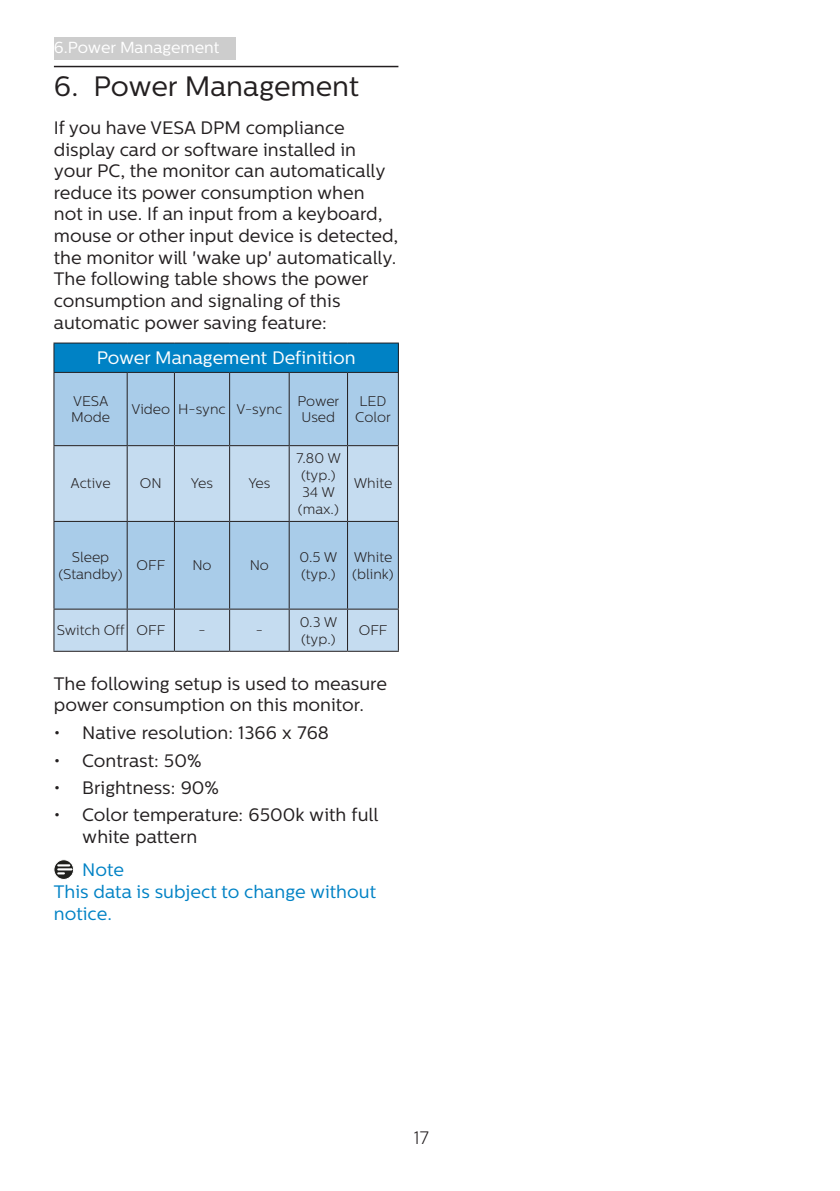
<style>
.page{position:relative;width:840px;height:1191px;background:#fff}
.page>*{position:absolute;margin:0;border:0;box-sizing:border-box;transform-origin:0 0}
.t1{font:28px "Centrale Sans";color:#231f20}
.chapter-paragraph{font:18px/21.6px "Centrale Sans";color:#231f20}
.Heading_4{font:18px/21.6px "Centrale Sans";color:#231f20}
.Note_body{font:18px/21.6px "Centrale Sans";color:#0082c5}
.t2{font:18px "Centrale Sans";color:#fff}
.Heading_4_Blue{font:18px "Centrale Sans";color:#0082c5}
.t3{font:300 18px "Centrale Sans";color:#231f20}
.t4{font:16px "Centrale Sans";color:#fff}
.t5{font:300 14px/16.8px "Centrale Sans";color:#231f20}
</style>
<div class="page">
<div style="left:54px;top:37px;width:181px;height:23px;background:#cdcdcd"></div>
<hr style="left:54px;top:66px;width:344px;height:1px;background:#231f20">
<div style="left:54px;top:343px;width:344px;height:29px;background:#0082c5"></div>
<div style="left:54px;top:373px;width:343px;height:72px;background:#a9cce9"></div>
<svg style="left:54px;top:446px;width:343px;height:205px;background:#b7d3ea"></svg>
<hr style="left:53px;top:342px;width:74px;height:1px;background:#231f20">
<svg style="left:53px;top:343px;width:1px;height:29px"></svg>
<hr style="left:127px;top:342px;width:47px;height:1px;background:#231f20">
<hr style="left:174px;top:342px;width:55px;height:1px;background:#231f20">
<hr style="left:229px;top:342px;width:60px;height:1px;background:#231f20">
<hr style="left:289px;top:342px;width:58px;height:1px;background:#231f20">
<hr style="left:347px;top:342px;width:51px;height:1px;background:#231f20">
<svg style="left:397px;top:343px;width:1px;height:29px"></svg>
<hr style="left:53px;top:372px;width:74px;height:1px;background:#231f20">
<hr style="left:53px;top:373px;width:1px;height:72px;background:#231f20">
<hr style="left:127px;top:372px;width:47px;height:1px;background:#231f20">
<hr style="left:127px;top:373px;width:1px;height:72px;background:#231f20">
<hr style="left:174px;top:372px;width:55px;height:1px;background:#231f20">
<hr style="left:174px;top:373px;width:1px;height:72px;background:#231f20">
<hr style="left:229px;top:372px;width:60px;height:1px;background:#231f20">
<hr style="left:229px;top:373px;width:1px;height:72px;background:#231f20">
<hr style="left:289px;top:372px;width:58px;height:1px;background:#231f20">
<hr style="left:288px;top:373px;width:1px;height:72px;background:#231f20">
<hr style="left:347px;top:372px;width:51px;height:1px;background:#231f20">
<hr style="left:347px;top:373px;width:1px;height:72px;background:#231f20">
<hr style="left:397px;top:373px;width:1px;height:72px;background:#231f20">
<hr style="left:53px;top:445px;width:74px;height:1px;background:#231f20">
<hr style="left:53px;top:446px;width:1px;height:75px;background:#231f20">
<hr style="left:127px;top:445px;width:47px;height:1px;background:#231f20">
<hr style="left:127px;top:446px;width:1px;height:75px;background:#231f20">
<hr style="left:174px;top:445px;width:55px;height:1px;background:#231f20">
<hr style="left:174px;top:446px;width:1px;height:75px;background:#231f20">
<hr style="left:229px;top:445px;width:60px;height:1px;background:#231f20">
<hr style="left:229px;top:446px;width:1px;height:75px;background:#231f20">
<hr style="left:289px;top:445px;width:58px;height:1px;background:#231f20">
<hr style="left:288px;top:446px;width:1px;height:75px;background:#231f20">
<hr style="left:347px;top:445px;width:51px;height:1px;background:#231f20">
<hr style="left:347px;top:446px;width:1px;height:75px;background:#231f20">
<hr style="left:397px;top:446px;width:1px;height:75px;background:#231f20">
<hr style="left:53px;top:521px;width:74px;height:1px;background:#231f20">
<hr style="left:53px;top:522px;width:1px;height:86px;background:#231f20">
<hr style="left:127px;top:521px;width:47px;height:1px;background:#231f20">
<hr style="left:127px;top:522px;width:1px;height:86px;background:#231f20">
<hr style="left:174px;top:521px;width:55px;height:1px;background:#231f20">
<hr style="left:174px;top:522px;width:1px;height:86px;background:#231f20">
<hr style="left:229px;top:521px;width:60px;height:1px;background:#231f20">
<hr style="left:229px;top:522px;width:1px;height:86px;background:#231f20">
<hr style="left:289px;top:521px;width:58px;height:1px;background:#231f20">
<hr style="left:288px;top:522px;width:1px;height:86px;background:#231f20">
<hr style="left:347px;top:521px;width:51px;height:1px;background:#231f20">
<hr style="left:347px;top:522px;width:1px;height:86px;background:#231f20">
<hr style="left:397px;top:522px;width:1px;height:86px;background:#231f20">
<hr style="left:53px;top:608px;width:74px;height:1px;background:#231f20">
<hr style="left:53px;top:609px;width:1px;height:42px;background:#231f20">
<hr style="left:127px;top:608px;width:47px;height:1px;background:#231f20">
<hr style="left:127px;top:609px;width:1px;height:42px;background:#231f20">
<hr style="left:174px;top:608px;width:55px;height:1px;background:#231f20">
<hr style="left:174px;top:609px;width:1px;height:42px;background:#231f20">
<hr style="left:229px;top:608px;width:60px;height:1px;background:#231f20">
<hr style="left:229px;top:609px;width:1px;height:42px;background:#231f20">
<hr style="left:289px;top:608px;width:58px;height:1px;background:#231f20">
<hr style="left:288px;top:609px;width:1px;height:42px;background:#231f20">
<hr style="left:347px;top:608px;width:51px;height:1px;background:#231f20">
<hr style="left:347px;top:609px;width:1px;height:42px;background:#231f20">
<hr style="left:397px;top:609px;width:1px;height:42px;background:#231f20">
<hr style="left:53px;top:651px;width:74px;height:1px;background:#231f20">
<hr style="left:127px;top:651px;width:47px;height:1px;background:#231f20">
<hr style="left:174px;top:651px;width:55px;height:1px;background:#231f20">
<hr style="left:229px;top:651px;width:60px;height:1px;background:#231f20">
<hr style="left:289px;top:651px;width:58px;height:1px;background:#231f20">
<hr style="left:347px;top:651px;width:51px;height:1px;background:#231f20">
<svg style="left:54px;top:859px;width:20px;height:20px"></svg>
<div style="left:54px;top:859px;width:20px;height:20px;border:1px solid #fff;border-radius:50%"></div>
<svg style="left:58px;top:864px;width:13px;height:10px"></svg>
<p class="t4" style="left:54px;top:38px;width:167px">6.Power Management</p>
<p class="t1" style="left:54px;top:70px;width:306px">6. Power Management</p>
<p class="chapter-paragraph" style="left:54px;top:117px;width:346px">If you have VESA DPM compliance display card or software installed in your PC, the monitor can automatically reduce its power consumption when<br>not in use. If an input from a keyboard, mouse or other input device is detected, the monitor will 'wake up' automatically.<br>The following table shows the power consumption and signaling of this automatic power saving feature:</p>
<p class="t2" style="left:97px;top:347px;width:260px">Power Management Definition</p>
<p class="t5" style="left:71px;top:392px;width:40px">VESA<br>Mode</p>
<p class="t5" style="left:131px;top:401px;width:40px">Video</p>
<p class="t5" style="left:178px;top:401px;width:49px">H-sync</p>
<p class="t5" style="left:236px;top:401px;width:47px">V-sync</p>
<p class="t5" style="left:297px;top:392px;width:43px">Power<br>Used</p>
<p class="t5" style="left:355px;top:392px;width:37px;text-align:center">LED<br>Color</p>
<p class="t5" style="left:70px;top:475px;width:42px">Active</p>
<p class="t5" style="left:140px;top:475px;width:23px">ON</p>
<p class="t5" style="left:191px;top:475px;width:24px">Yes</p>
<p class="t5" style="left:248px;top:475px;width:24px">Yes</p>
<p class="t5" style="left:296px;top:450px;width:46px;text-align:center">7.80 W (typ.)</p>
<p class="t5" style="left:298px;top:483px;width:42px">34 W (max.)</p>
<p class="t5" style="left:353px;top:475px;width:40px">White</p>
<p class="t5" style="left:58px;top:548px;width:66px;text-align:center">Sleep (Standby)</p>
<p class="t5" style="left:136px;top:557px;width:30px">OFF</p>
<p class="t5" style="left:192px;top:557px;width:21px">No</p>
<p class="t5" style="left:250px;top:557px;width:21px">No</p>
<p class="t5" style="left:299px;top:548px;width:39px">0.5 W (typ.)</p>
<p class="t5" style="left:352px;top:548px;width:43px">White (blink)</p>
<p class="t5" style="left:299px;top:613px;width:39px">0.3 W (typ.)</p>
<p class="t5" style="left:358px;top:622px;width:30px">OFF</p>
<p class="Heading_4" style="left:54px;top:673px;width:334px">The following setup is used to measure power consumption on this monitor.</p>
<p class="chapter-paragraph" style="left:54px;top:722px;width:276px">• Native resolution: 1366 x 768</p>
<p class="chapter-paragraph" style="left:54px;top:749px;width:149px">• Contrast: 50%</p>
<p class="chapter-paragraph" style="left:54px;top:777px;width:166px">• Brightness: 90%</p>
<p class="chapter-paragraph" style="left:82px;top:804px;width:298px;text-indent:-28px">• Color temperature: 6500k with full white pattern</p>
<p class="Heading_4_Blue" style="left:82px;top:859px;width:43px">Note</p>
<p class="Note_body" style="left:54px;top:881px;width:323px">This data is subject to change without notice.</p>
<p class="t5" style="left:57px;top:622px;width:69px">Switch Off</p>
<p class="t5" style="left:136px;top:622px;width:30px">OFF</p>
<p class="t5" style="left:198px;top:622px;width:9px">-</p>
<p class="t5" style="left:256px;top:622px;width:9px">-</p>
<p class="t3" style="left:413px;top:1127px;width:17px">17</p>
</div>
